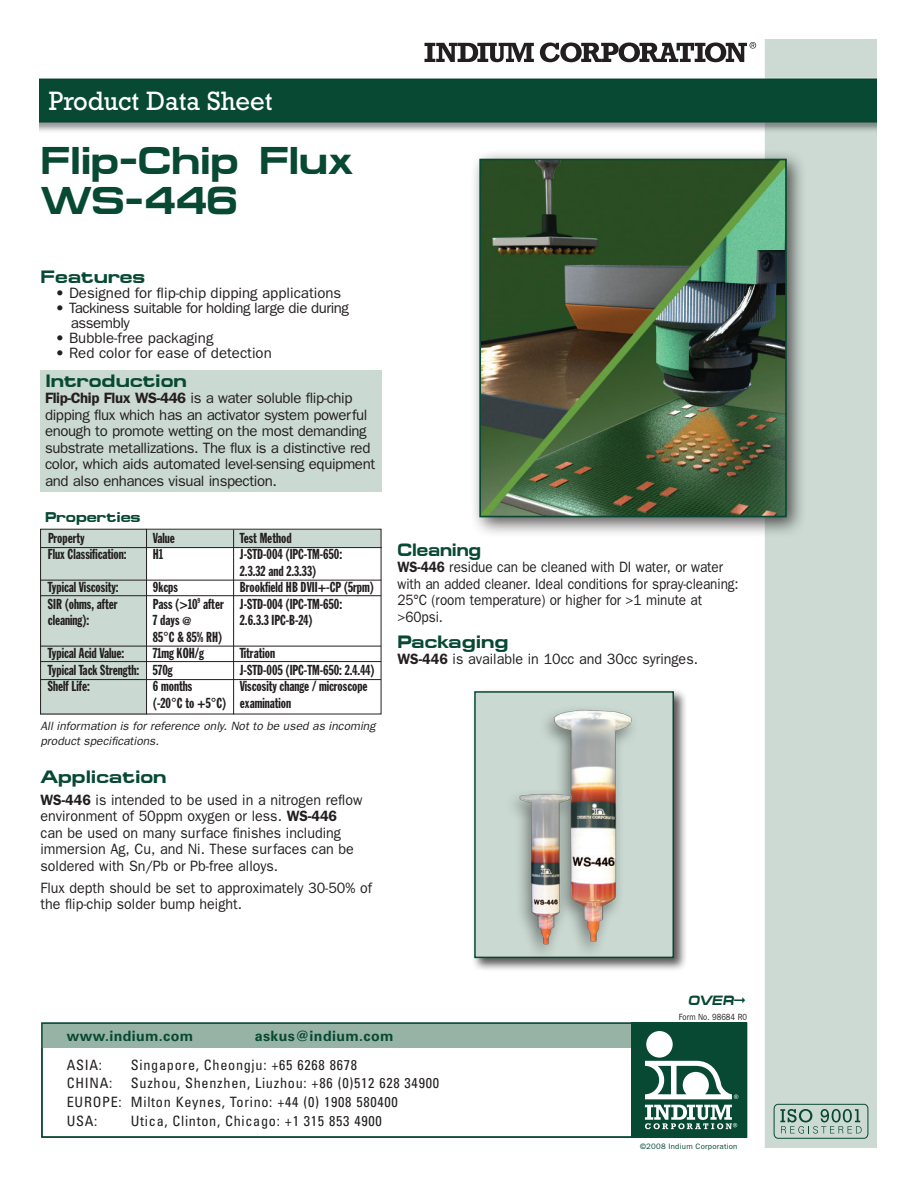
<style>
.page{position:relative;width:918px;height:1188px;background:#fff}
.page>*{position:absolute;margin:0;border:0;box-sizing:border-box;transform-origin:0 0}
.t1{font:700 39px/40.2px "Micro Extend FLF";letter-spacing:-.015em;color:#074932;scale:.95 1}
.t2{font:27px "Rockwell";color:#fff;scale:.95 1}
.t3{font:700 18px "Micro Extend FLF";color:#074932}
.t4{font:700 18px "Micro Extend FLF";color:#074932;scale:.9 1}
.t5{font:15px/16.5px "Franklin Gothic";letter-spacing:-.005em;color:#231f20;scale:.95 1}
.t6{font:15px/16.5px "Franklin Gothic";letter-spacing:-.025em;color:#231f20}
.t7{font:15px/16.5px "Franklin Gothic";letter-spacing:-.005em;color:#231f20;scale:.9 1}
.t8{font:15px "Franklin Gothic";letter-spacing:-.005em;color:#231f20}
.t9{font:15px/15px "Franklin Gothic";letter-spacing:-.03em;color:#231f20}
.t10{font:14.25px/16.5px "Franklin Gothic Extra Cond";color:#231f20}
.t11{font:condensed 14.25px/18.5px "Univers";letter-spacing:.05em;color:#231f20}
.t12{font:700 14.25px "Univers";letter-spacing:.025em;color:#074932}
.t13{font:700 14.25px "Micro Extend FLF";color:#074932}
.t14{font:italic 700 13.5px "Micro Extend FLF";color:#074932;scale:.95 1}
.t15{font:italic 12px/14.4px "Franklin Gothic";color:#231f20}
.t16{font:9px "Franklin Gothic";color:#231f20;scale:.85 1}
.t17{font:7.8px "Franklin Gothic";letter-spacing:.03em;color:#074932}
.s1{font-weight:600}
</style>
<div class="page">
<img style="left:40px;top:39px;width:837px;height:1108px">
<div style="left:471px;top:688px;width:216px;height:284px;background:#231f20;opacity:.75"></div>
<div style="left:474px;top:691px;width:200px;height:267px;background:#cad9d2;border:2px solid #074932"></div>
<div style="left:145px;top:530px;width:235px;height:18px;background:#cad9d2"></div>
<div style="left:40px;top:370px;width:342px;height:121px;background:#cad9d2"></div>
<svg style="left:780px;top:1109px;width:82px;height:25px"></svg>
<div style="left:774px;top:1104px;width:94px;height:34px;border:1px solid #074932;border-radius:4px"></div>
<div style="left:40px;top:529px;width:107px;height:185px;background:#cad9d2"></div>
<hr style="left:41px;top:547px;width:341px;height:1px;background:#231f20">
<hr style="left:41px;top:580px;width:340px;height:1px;background:#231f20">
<hr style="left:41px;top:595px;width:340px;height:1px;background:#231f20">
<hr style="left:146px;top:529px;width:1px;height:185px;background:#231f20">
<hr style="left:40px;top:646px;width:341px;height:1px;background:#231f20">
<hr style="left:40px;top:661px;width:341px;height:1px;background:#231f20">
<hr style="left:40px;top:679px;width:341px;height:1px;background:#231f20">
<hr style="left:233px;top:530px;width:1px;height:184px;background:#231f20">
<div style="left:469px;top:149px;width:339px;height:389px;background:#231f20;opacity:.75"></div>
<img style="left:482px;top:162px;width:302px;height:352px">
<div style="left:479px;top:159px;width:308px;height:358px;border:2px solid #074932"></div>
<svg style="left:424px;top:43px;width:110px;height:19px"></svg>
<svg style="left:540px;top:42px;width:216px;height:20px"></svg>
<img style="left:497px;top:709px;width:154px;height:253px">
<div style="left:41px;top:1022px;width:666px;height:116px;background:#fff"></div>
<div style="left:41px;top:1022px;width:705px;height:26px;background:#97b3a6"></div>
<div style="left:41px;top:1022px;width:706px;height:116px;border:1px solid #074932"></div>
<div style="left:631px;top:1022px;width:115px;height:116px;background:#074932"></div>
<div style="left:646px;top:1031px;width:27px;height:27px;background:#fff;border-radius:50%"></div>
<svg style="left:645px;top:1061px;width:93px;height:38px"></svg>
<svg style="left:645px;top:1105px;width:92px;height:24px"></svg>
<h2 class="t2" style="left:49px;top:85px;width:237px">Product Data Sheet</h2>
<h1 class="t1" style="left:40px;top:140px;width:331px">Flip-Chip Flux<br>WS-446</h1>
<p class="t3" style="left:40px;top:266px;width:106px">Features</p>
<p class="t8" style="left:56px;top:284px;width:287px">• Designed for flip-chip dipping applications</p>
<p class="t9" style="left:71px;top:300px;width:280px;text-indent:-15px">• Tackiness suitable for holding large die during assembly</p>
<p class="t8" style="left:56px;top:329px;width:160px">• Bubble-free packaging</p>
<p class="t8" style="left:56px;top:344px;width:218px">• Red color for ease of detection</p>
<p class="t3" style="left:45px;top:370px;width:143px">Introduction</p>
<p class="t6" style="left:45px;top:390px;width:332px"><span class="s1">Flip-Chip Flux WS-446</span> is a water soluble flip-chip dipping flux which has an activator system powerful enough to promote wetting on the most demanding substrate metallizations. The flux is a distinctive red color, which aids automated level-sensing equipment and also enhances visual inspection.</p>
<p class="t13" style="left:45px;top:509px;width:97px">Properties</p>
<p class="t10" style="left:48px;top:530px;width:38px">Property</p>
<p class="t10" style="left:153px;top:530px;width:23px">Value</p>
<p class="t10" style="left:240px;top:530px;width:53px">Test Method</p>
<p class="t10" style="left:48px;top:547px;width:80px">Flux Classification:</p>
<p class="t10" style="left:153px;top:547px;width:12px">H1</p>
<p class="t10" style="left:240px;top:547px;width:104px">J-STD-004 (IPC-TM-650:<br>2.3.32 and 2.3.33)</p>
<p class="t10" style="left:48px;top:580px;width:72px">Typical Viscosity:</p>
<p class="t10" style="left:153px;top:580px;width:27px">9kcps</p>
<p class="t10" style="left:240px;top:580px;width:136px">Brookfield HB DVII+-CP (5rpm)</p>
<p class="t10" style="left:48px;top:596px;width:71px">SIR (ohms, after</p>
<p class="t10" style="left:153px;top:596px;width:191px">Pass (&gt;10<sup>9</sup> after J-STD-004 (IPC-TM-650:</p>
<p class="t10" style="left:48px;top:613px;width:43px">cleaning):</p>
<p class="t10" style="left:153px;top:613px;width:40px">7 days @</p>
<p class="t10" style="left:240px;top:613px;width:74px">2.6.3.3 IPC-B-24)</p>
<p class="t10" style="left:153px;top:629px;width:71px">85°C &amp; 85% RH)</p>
<p class="t10" style="left:48px;top:646px;width:78px">Typical Acid Value:</p>
<p class="t10" style="left:153px;top:646px;width:52px">71mg KOH/g</p>
<p class="t10" style="left:240px;top:646px;width:37px">Titration</p>
<p class="t10" style="left:48px;top:662px;width:126px">Typical Tack Strength: 570g</p>
<p class="t10" style="left:240px;top:662px;width:136px">J-STD-005 (IPC-TM-650: 2.4.44)</p>
<p class="t10" style="left:48px;top:679px;width:43px">Shelf Life:</p>
<p class="t10" style="left:153px;top:679px;width:41px">6 months</p>
<p class="t10" style="left:153px;top:679px;width:216px;text-indent:87px">Viscosity change / microscope (-20°C to +5°C) examination</p>
<p class="t15" style="left:40px;top:719px;width:336px">All information is for reference only. Not to be used as incoming product specifications.</p>
<p class="t3" style="left:40px;top:767px;width:127px">Application</p>
<p class="t5" style="left:40px;top:791px;width:340px"><span class="s1">WS-446</span> is intended to be used in a nitrogen reflow environment of 50ppm oxygen or less. <span class="s1">WS-446 </span>can be used on many surface finishes including immersion Ag, Cu, and Ni. These surfaces can be soldered with Sn/Pb or Pb-free alloys.</p>
<p class="t5" style="left:40px;top:879px;width:351px">Flux depth should be set to approximately 30-50% of the flip-chip solder bump height.</p>
<p class="t4" style="left:398px;top:539px;width:94px">Cleaning</p>
<p class="t7" style="left:398px;top:559px;width:381px"><span class="s1">WS-446</span> residue can be cleaned with DI water, or water with an added cleaner. Ideal conditions for spray-cleaning:<br>25°C (room temperature) or higher for &gt;1 minute at &gt;60psi.</p>
<p class="t3" style="left:398px;top:631px;width:112px">Packaging</p>
<p class="t5" style="left:398px;top:650px;width:318px"><span class="s1">WS-446</span> is available in 10cc and 30cc syringes.</p>
<p class="t14" style="left:688px;top:993px;width:62px">OVER➞</p>
<p class="t16" style="left:679px;top:1012px;width:82px">Form No. 98684 R0</p>
<p class="t12" style="left:67px;top:1027px;width:128px">www.indium.com</p>
<p class="t12" style="left:255px;top:1027px;width:140px">askus@indium.com</p>
<p class="t11" style="left:67px;top:1055px;width:37px">ASIA:</p>
<p class="t11" style="left:131px;top:1055px;width:228px">Singapore, Cheongju: +65 6268 8678</p>
<p class="t11" style="left:67px;top:1074px;width:47px">CHINA:</p>
<p class="t11" style="left:67px;top:1074px;width:374px;text-indent:64px">Suzhou, Shenzhen, Liuzhou: +86 (0)512 628 34900<br>EUROPE: Milton Keynes, Torino: +44 (0) 1908 580400<br>USA:</p>
<p class="t11" style="left:131px;top:1111px;width:252px">Utica, Clinton, Chicago: +1 315 853 4900</p>
<p class="t17" style="left:640px;top:1142px;width:99px">©2008 Indium Corporation</p>
</div>
